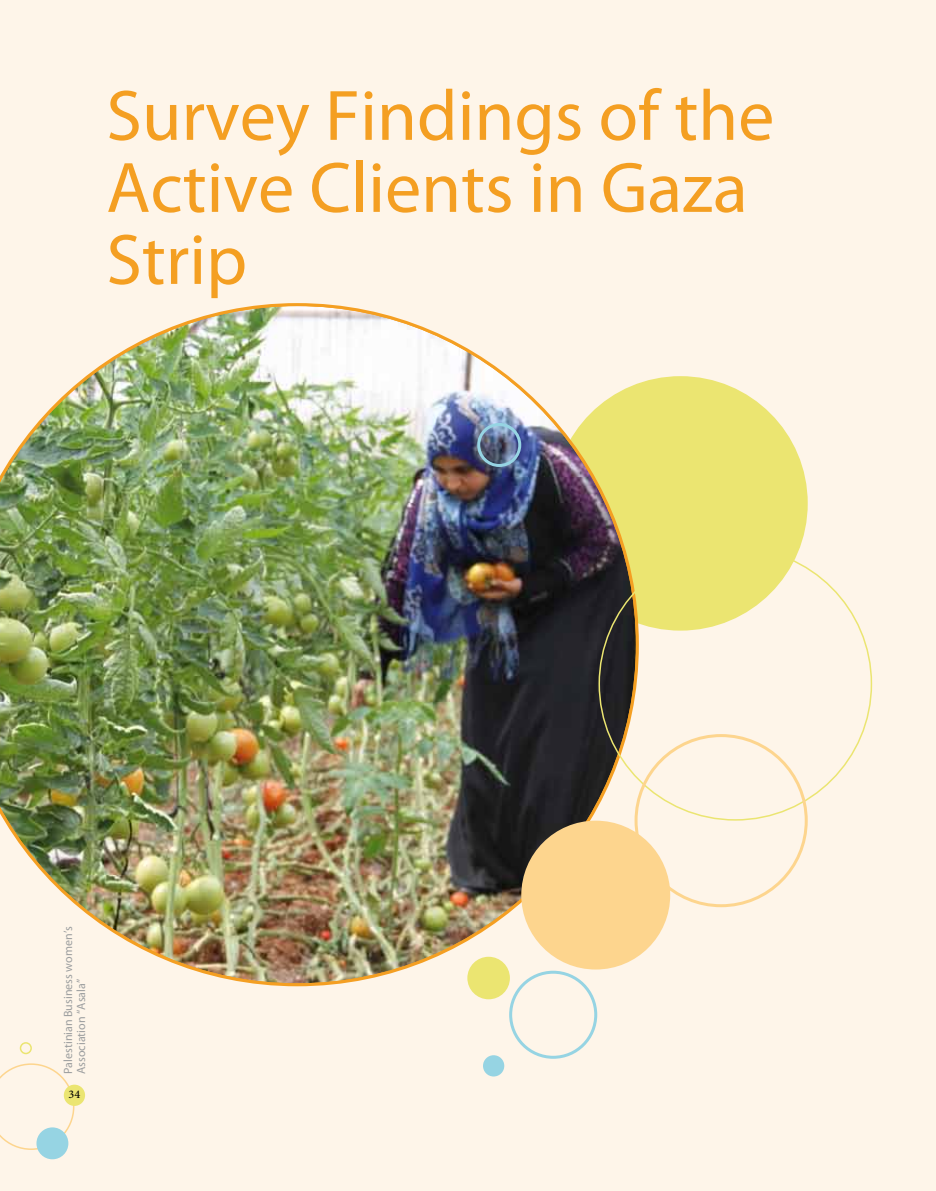
<style>
.page{position:relative;width:936px;height:1191px;background:#fff}
.page>*{position:absolute;margin:0;border:0;box-sizing:border-box;transform-origin:0 0}
.t1{font:72px/72px "Myriad Pro";color:#f49f22}
.t2{font:16.5px "Adobe Arabic";color:#000}
.t3{font:12px/13.2px "Myriad Pro";color:#9c9e9f}
</style>
<div class="page">
<div style="left:0;top:0;width:935px;height:1191px;background:#fef5e9"></div>
<div style="left:553px;top:376px;width:254px;height:254px;background:#ebe571;border-radius:50%"></div>
<img style="left:0;top:303px;width:638px;height:683px">
<div style="left:521px;top:820px;width:149px;height:149px;background:#fdd58e;border-radius:50%"></div>
<div style="left:509px;top:970px;width:88px;height:88px;border:3px solid #96d4e3;border-radius:50%"></div>
<div style="left:467px;top:956px;width:43px;height:43px;background:#ebe571;border-radius:50%"></div>
<div style="left:477px;top:423px;width:44px;height:44px;border:3px solid #96d4e3;border-radius:50%"></div>
<div style="left:483px;top:1055px;width:21px;height:21px;background:#96d4e3;border-radius:50%"></div>
<svg style="left:0;top:1063px;width:74px;height:87px"></svg>
<div style="left:36px;top:1127px;width:32px;height:32px;background:#96d4e3;border-radius:50%"></div>
<div style="left:20px;top:1042px;width:12px;height:12px;border:2px solid #ebe571;border-radius:50%"></div>
<div style="left:64px;top:1084px;width:21px;height:22px;background:#ebe571;border-radius:50%"></div>
<h1 class="t1" style="left:106px;top:79px;width:669px">Survey Findings of the<br>Active Clients in Gaza<br>Strip</h1>
<p class="t3" style="left:61px;top:1074px;width:149px;rotate:-90deg">Palestinian Business women’s<br>Association “Asala”</p>
<h2 class="t2" style="left:69px;top:1082px;width:13px">34</h2>
</div>
